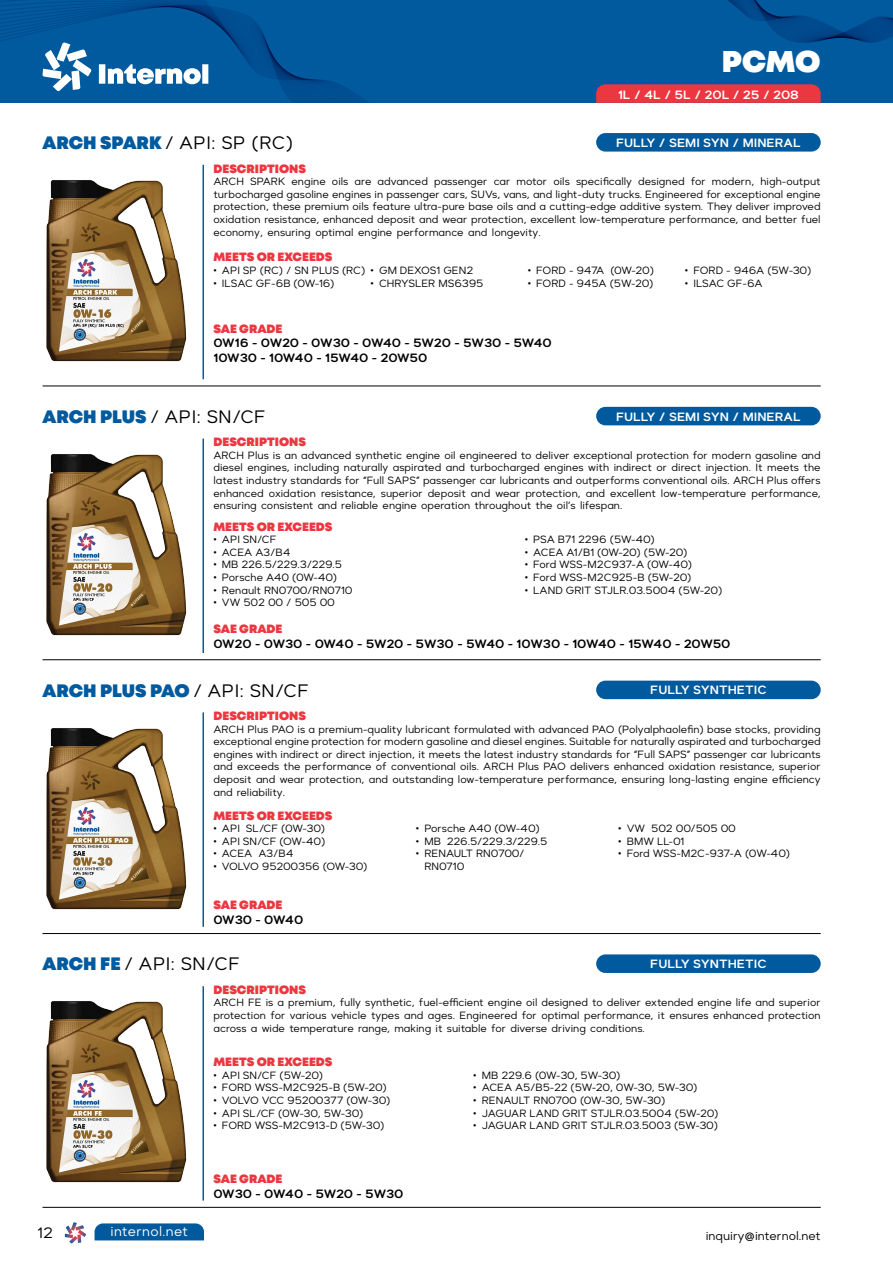
<style>
.page{position:relative;width:893px;height:1263px;background:#fff}
.page>*{position:absolute;margin:0;border:0;box-sizing:border-box;transform-origin:0 0}
.t1{font:900 30px "Mont";color:#fff}
.t2{font:18px "Suprema";letter-spacing:.025em;color:#000}
.t3{font:900 18px "Mont";letter-spacing:-.005em;color:#015a9e}
.t4{font:15px "Suprema";color:#000}
.t5{font:13.5px "Suprema";letter-spacing:.025em;color:#fff}
.t6{font:600 12px/14.4px "Suprema";letter-spacing:-.025em;color:#000}
.t7{font:900 12px "Mont";color:#ed3740}
.t8{font:600 12px "Suprema";color:#fff}
.t9{font:12px "Suprema";color:#000}
.t10{font:10.5px/12.6px "Suprema";color:#000;text-align:justify}
.t11{font:10.5px "Suprema";letter-spacing:-.025em;color:#000}
.t12{font:10.5px "Suprema";letter-spacing:-.02em;color:#000}
.t13{font:10.5px "Suprema";letter-spacing:-.03em;color:#000}
.s1{font-family:"Mont";font-weight:900;color:#015a9e}
.s2{font-family:"Suprema";font-weight:400;color:#000}
</style>
<div class="page">
<div style="left:0;top:0;width:893px;height:103px;background:#015a9e"></div>
<svg style="left:728px;top:0;width:165px;height:43px"></svg>
<svg style="left:88px;top:0;width:281px;height:103px"></svg>
<svg style="left:99px;top:64px;width:109px;height:20px"></svg>
<svg style="left:42px;top:42px;width:50px;height:49px"></svg>
<svg style="left:596px;top:84px;width:225px;height:19px;background:#e43843"></svg>
<svg style="left:95px;top:1223px;width:109px;height:17px;background:#0b60a2"></svg>
<svg style="left:65px;top:1222px;width:21px;height:21px"></svg>
<hr style="left:43px;top:386px;width:778px;height:1px;background:#000">
<hr style="left:43px;top:659px;width:778px;height:1px;background:#000">
<hr style="left:43px;top:933px;width:778px;height:1px;background:#000">
<hr style="left:43px;top:1207px;width:778px;height:1px;background:#000">
<hr style="left:202px;top:165px;width:2px;height:214px;background:#015a9e">
<hr style="left:202px;top:712px;width:2px;height:215px;background:#015a9e">
<hr style="left:202px;top:986px;width:2px;height:214px;background:#015a9e">
<hr style="left:202px;top:439px;width:2px;height:214px;background:#015a9e">
<div style="left:596px;top:133px;width:225px;height:19px;background:#015a9e;border-radius:9px"></div>
<img style="left:46px;top:180px;width:141px;height:182px">
<img style="left:46px;top:454px;width:141px;height:182px">
<div style="left:596px;top:407px;width:225px;height:18px;background:#015a9e;border-radius:9px"></div>
<img style="left:46px;top:1001px;width:141px;height:182px">
<div style="left:596px;top:954px;width:225px;height:19px;background:#015a9e;border-radius:9px"></div>
<img style="left:46px;top:728px;width:141px;height:182px">
<div style="left:596px;top:681px;width:225px;height:18px;background:#015a9e;border-radius:9px"></div>
<h1 class="t1" style="left:722px;top:42px;width:100px">PCMO</h1>
<p class="t8" style="left:618px;top:88px;width:182px">1L / 4L / 5L / 20L / 25 / 208</p>
<h2 class="t2" style="left:43px;top:132px;width:252px"><span class="s1">ARCH SPARK</span> / API: SP (RC)</h2>
<p class="t8" style="left:616px;top:135px;width:186px">FULLY / SEMI SYN / MINERAL</p>
<p class="t7" style="left:213px;top:160px;width:94px">DESCRIPTIONS</p>
<p class="t10" style="left:213px;top:175px;width:609px">ARCH SPARK engine oils are advanced passenger car motor oils specifically designed for modern, high-output turbocharged gasoline engines in passenger cars, SUVs, vans, and light-duty trucks. Engineered for exceptional engine protection, these premium oils feature ultra-pure base oils and a cutting-edge additive system. They deliver improved oxidation resistance, enhanced deposit and wear protection, excellent low-temperature performance, and better fuel economy, ensuring optimal engine performance and longevity.</p>
<p class="t7" style="left:213px;top:249px;width:121px">MEETS OR EXCEEDS</p>
<p class="t10" style="left:213px;top:264px;width:153px">• API SP (RC) / SN PLUS (RC)</p>
<p class="t10" style="left:213px;top:277px;width:123px">• ILSAC GF-6B (0W-16)</p>
<p class="t13" style="left:528px;top:264px;width:128px">• FORD - 947A (0W-20)</p>
<p class="t11" style="left:528px;top:277px;width:127px">• FORD - 945A (5W-20)</p>
<p class="t12" style="left:685px;top:264px;width:128px">• FORD - 946A (5W-30)</p>
<p class="t10" style="left:685px;top:277px;width:79px">• ILSAC GF-6A</p>
<p class="t10" style="left:371px;top:264px;width:104px">• GM DEXOS1 GEN2</p>
<p class="t10" style="left:371px;top:277px;width:114px">• CHRYSLER MS6395</p>
<p class="t7" style="left:213px;top:321px;width:71px">SAE GRADE</p>
<p class="t6" style="left:213px;top:336px;width:340px">0W16 - 0W20 - 0W30 - 0W40 - 5W20 - 5W30 - 5W40<br>10W30 - 10W40 - 15W40 - 20W50</p>
<h2 class="t2" style="left:43px;top:406px;width:225px"><span class="s1">ARCH PLUS</span> / API: SN/CF</h2>
<p class="t8" style="left:616px;top:409px;width:186px">FULLY / SEMI SYN / MINERAL</p>
<p class="t7" style="left:213px;top:434px;width:94px">DESCRIPTIONS</p>
<p class="t10" style="left:213px;top:449px;width:609px">ARCH Plus is an advanced synthetic engine oil engineered to deliver exceptional protection for modern gasoline and diesel engines, including naturally aspirated and turbocharged engines with indirect or direct injection. It meets the latest industry standards for “Full SAPS” passenger car lubricants and outperforms conventional oils. ARCH Plus offers enhanced oxidation resistance, superior deposit and wear protection, and excellent low-temperature performance, ensuring consistent and reliable engine operation throughout the oil’s lifespan.</p>
<p class="t7" style="left:213px;top:519px;width:121px">MEETS OR EXCEEDS</p>
<p class="t10" style="left:213px;top:533px;width:65px">• API SN/CF</p>
<p class="t10" style="left:213px;top:546px;width:79px">• ACEA A3/B4</p>
<p class="t11" style="left:213px;top:559px;width:130px">• MB 226.5/229.3/229.5</p>
<p class="t10" style="left:213px;top:571px;width:125px">• Porsche A40 (0W-40)</p>
<p class="t10" style="left:213px;top:584px;width:141px">• Renault RN0700/RN0710</p>
<p class="t10" style="left:213px;top:596px;width:123px">• VW 502 00 / 505 00</p>
<p class="t11" style="left:525px;top:533px;width:132px">• PSA B71 2296 (5W-40)</p>
<p class="t11" style="left:525px;top:546px;width:164px">• ACEA A1/B1 (0W-20) (5W-20)</p>
<p class="t10" style="left:525px;top:558px;width:169px">• Ford WSS-M2C937-A (0W-40)</p>
<p class="t12" style="left:525px;top:571px;width:168px">• Ford WSS-M2C925-B (5W-20)</p>
<p class="t10" style="left:525px;top:584px;width:199px">• LAND GRIT STJLR.03.5004 (5W-20)</p>
<p class="t7" style="left:213px;top:621px;width:71px">SAE GRADE</p>
<p class="t6" style="left:213px;top:636px;width:519px">0W20 - 0W30 - 0W40 - 5W20 - 5W30 - 5W40 - 10W30 - 10W40 - 15W40 - 20W50</p>
<h2 class="t3" style="left:43px;top:678px;width:268px">ARCH PLUS PAO <span class="s2">/ API: SN/CF</span></h2>
<p class="t8" style="left:650px;top:683px;width:118px">FULLY SYNTHETIC</p>
<p class="t7" style="left:213px;top:708px;width:94px">DESCRIPTIONS</p>
<p class="t10" style="left:213px;top:723px;width:609px">ARCH Plus PAO is a premium-quality lubricant formulated with advanced PAO (Polyalphaolefin) base stocks, providing exceptional engine protection for modern gasoline and diesel engines. Suitable for naturally aspirated and turbocharged engines with indirect or direct injection, it meets the latest industry standards for “Full SAPS” passenger car lubricants and exceeds the performance of conventional oils. ARCH Plus PAO delivers enhanced oxidation resistance, superior deposit and wear protection, and outstanding low-temperature performance, ensuring long-lasting engine efficiency and reliability.</p>
<p class="t7" style="left:213px;top:807px;width:121px">MEETS OR EXCEEDS</p>
<p class="t10" style="left:213px;top:822px;width:113px">• API SL/CF (0W-30)</p>
<p class="t10" style="left:213px;top:835px;width:113px">• API SN/CF (OW-40)</p>
<p class="t10" style="left:213px;top:847px;width:82px">• ACEA A3/B4</p>
<p class="t11" style="left:213px;top:860px;width:155px">• VOLVO 95200356 (OW-30)</p>
<p class="t10" style="left:416px;top:822px;width:125px">• Porsche A40 (0W-40)</p>
<p class="t11" style="left:416px;top:835px;width:133px">• MB 226.5/229.3/229.5</p>
<p class="t10" style="left:424px;top:847px;width:102px;text-indent:-9px">• RENAULT RN0700/<br>RN0710</p>
<p class="t10" style="left:618px;top:822px;width:119px">• VW 502 00/505 00</p>
<p class="t10" style="left:618px;top:835px;width:68px">• BMW LL-01</p>
<p class="t11" style="left:618px;top:847px;width:173px">• Ford WSS-M2C-937-A (0W-40)</p>
<p class="t7" style="left:213px;top:897px;width:71px">SAE GRADE</p>
<p class="t6" style="left:213px;top:912px;width:91px">0W30 - 0W40</p>
<h2 class="t2" style="left:43px;top:953px;width:199px"><span class="s1">ARCH FE</span> / API: SN/CF</h2>
<p class="t8" style="left:650px;top:957px;width:118px">FULLY SYNTHETIC</p>
<p class="t7" style="left:213px;top:982px;width:94px">DESCRIPTIONS</p>
<p class="t10" style="left:213px;top:997px;width:609px">ARCH FE is a premium, fully synthetic, fuel-efficient engine oil designed to deliver extended engine life and superior protection for various vehicle types and ages. Engineered for optimal performance, it ensures enhanced protection across a wide temperature range, making it suitable for diverse driving conditions.</p>
<p class="t7" style="left:213px;top:1054px;width:121px">MEETS OR EXCEEDS</p>
<p class="t10" style="left:213px;top:1069px;width:111px">• API SN/CF (5W-20)</p>
<p class="t10" style="left:213px;top:1081px;width:175px">• FORD WSS-M2C925-B (5W-20)</p>
<p class="t11" style="left:213px;top:1094px;width:178px">• VOLVO VCC 95200377 (0W-30)</p>
<p class="t10" style="left:213px;top:1107px;width:152px">• API SL/CF (0W-30, 5W-30)</p>
<p class="t10" style="left:213px;top:1119px;width:173px">• FORD WSS-M2C913-D (5W-30)</p>
<p class="t11" style="left:473px;top:1069px;width:148px">• MB 229.6 (0W-30, 5W-30)</p>
<p class="t11" style="left:473px;top:1081px;width:226px">• ACEA A5/B5-22 (5W-20, 0W-30, 5W-30)</p>
<p class="t10" style="left:473px;top:1094px;width:193px">• RENAULT RN0700 (0W-30, 5W-30)</p>
<p class="t10" style="left:473px;top:1107px;width:247px">• JAGUAR LAND GRIT STJLR.03.5004 (5W-20)</p>
<p class="t10" style="left:473px;top:1119px;width:246px">• JAGUAR LAND GRIT STJLR.03.5003 (5W-30)</p>
<h3 class="t4" style="left:37px;top:1224px;width:17px">12</h3>
<p class="t5" style="left:110px;top:1223px;width:79px">internol.net</p>
<p class="t7" style="left:213px;top:1171px;width:71px">SAE GRADE</p>
<p class="t6" style="left:213px;top:1186px;width:192px">0W30 - 0W40 - 5W20 - 5W30</p>
<p class="t9" style="left:706px;top:1228px;width:116px">inquiry@internol.net</p>
</div>
